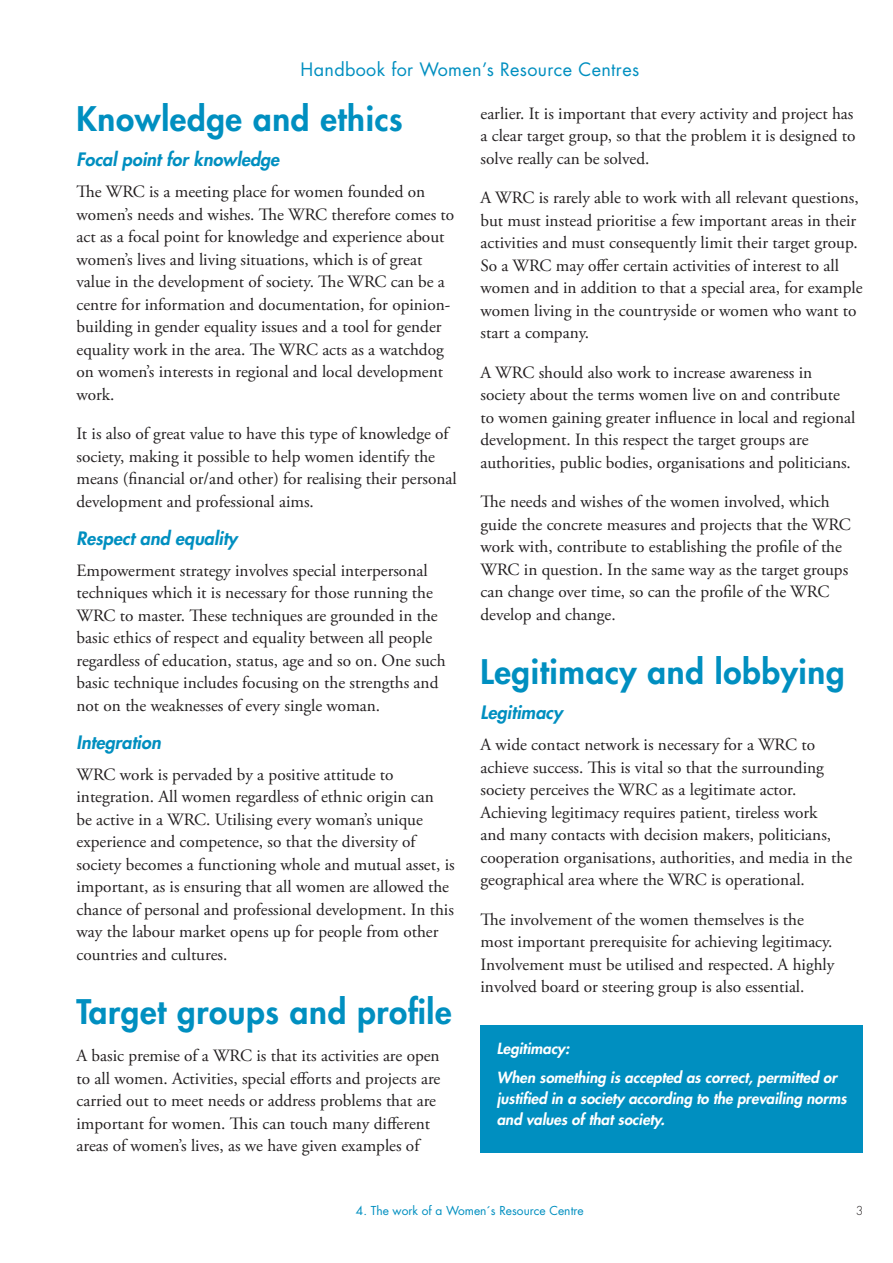
<style>
.page{position:relative;width:893px;height:1263px;background:#fff}
.page>*{position:absolute;margin:0;border:0;box-sizing:border-box;transform-origin:0 0}
.t1{font:800 33px "Futura";letter-spacing:.02em;color:#008fc0}
.t2{font:italic 800 18px "Futura";color:#008fc0}
.t3{font:18px "Futura";letter-spacing:.02em;color:#008fc0}
.t4{font:17.25px/22.5px "Adobe Garamond Pro";color:#231f20}
.t5{font:italic 800 15px/29.5px "Futura";color:#fff}
.t6{font:12px "Futura";color:#008fc0}
.t7{font:300 12px "Futura";color:#231f20}
</style>
<div class="page">
<div style="left:480px;top:1025px;width:382px;height:127px;background:#008fc0"></div>
<p class="t3" style="left:300px;top:57px;width:340px">Handbook for Women’s Resource Centres</p>
<h1 class="t1" style="left:77px;top:97px;width:328px">Knowledge and ethics</h1>
<p class="t2" style="left:77px;top:148px;width:204px">Focal point for knowledge</p>
<p class="t4" style="left:77px;top:181px;width:379px">The WRC is a meeting place for women founded on women’s needs and wishes. The WRC therefore comes to act as a focal point for knowledge and experience about women’s lives and living situations, which is of great value in the development of society. The WRC can be a centre for information and documentation, for opinion&shy;building in gender equality issues and a tool for gender equality work in the area. The WRC acts as a watchdog on women’s interests in regional and local development work.</p>
<p class="t4" style="left:77px;top:423px;width:382px">It is also of great value to have this type of knowledge of society, making it possible to help women identify the means (financial or/and other) for realising their personal development and professional aims.</p>
<p class="t2" style="left:77px;top:526px;width:162px">Respect and equality</p>
<p class="t4" style="left:77px;top:560px;width:371px">Empowerment strategy involves special interpersonal techniques which it is necessary for those running the WRC to master. These techniques are grounded in the basic ethics of respect and equality between all people regardless of education, status, age and so on. One such basic technique includes focusing on the strengths and not on the weaknesses of every single woman.</p>
<p class="t2" style="left:77px;top:730px;width:86px">Integration</p>
<p class="t4" style="left:77px;top:764px;width:380px">WRC work is pervaded by a positive attitude to integration. All women regardless of ethnic origin can<br>be active in a WRC. Utilising every woman’s unique experience and competence, so that the diversity of society becomes a functioning whole and mutual asset, is important, as is ensuring that all women are allowed the chance of personal and professional development. In this way the labour market opens up for people from other countries and cultures.</p>
<h1 class="t1" style="left:77px;top:990px;width:377px">Target groups and profile</h1>
<p class="t4" style="left:77px;top:1045px;width:365px">A basic premise of a WRC is that its activities are open to all women. Activities, special efforts and projects are carried out to meet needs or address problems that are important for women. This can touch many different areas of women’s lives, as we have given examples of</p>
<p class="t4" style="left:480px;top:103px;width:377px">earlier. It is important that every activity and project has a clear target group, so that the problem it is designed to solve really can be solved.</p>
<p class="t4" style="left:480px;top:187px;width:384px">A WRC is rarely able to work with all relevant questions, but must instead prioritise a few important areas in their activities and must consequently limit their target group.<br>So a WRC may offer certain activities of interest to all women and in addition to that a special area, for example women living in the countryside or women who want to start a company.</p>
<p class="t4" style="left:480px;top:362px;width:376px">A WRC should also work to increase awareness in society about the terms women live on and contribute to women gaining greater influence in local and regional development. In this respect the target groups are authorities, public bodies, organisations and politicians.</p>
<p class="t4" style="left:480px;top:491px;width:372px">The needs and wishes of the women involved, which guide the concrete measures and projects that the WRC work with, contribute to establishing the profile of the WRC in question. In the same way as the target groups can change over time, so can the profile of the WRC develop and change.</p>
<h1 class="t1" style="left:480px;top:650px;width:366px">Legitimacy and lobbying</h1>
<p class="t2" style="left:480px;top:701px;width:83px">Legitimacy</p>
<p class="t4" style="left:480px;top:734px;width:373px">A wide contact network is necessary for a WRC to achieve success. This is vital so that the surrounding society perceives the WRC as a legitimate actor.<br>Achieving legitimacy requires patient, tireless work<br>and many contacts with decision makers, politicians, cooperation organisations, authorities, and media in the geographical area where the WRC is operational.</p>
<p class="t4" style="left:480px;top:909px;width:355px">The involvement of the women themselves is the most important prerequisite for achieving legitimacy.<br>Involvement must be utilised and respected. A highly involved board or steering group is also essential.</p>
<p class="t5" style="left:497px;top:1033px;width:342px">Legitimacy:<br>When something is accepted as correct, permitted or</p>
<p class="t5" style="left:497px;top:1088px;width:351px;line-height:21px">justified in a society according to the prevailing norms and values of that society.</p>
<p class="t6" style="left:356px;top:1202px;width:229px">4. The work of a Women´s Resource Centre</p>
<p class="t7" style="left:856px;top:1202px;width:9px">3</p>
</div>
